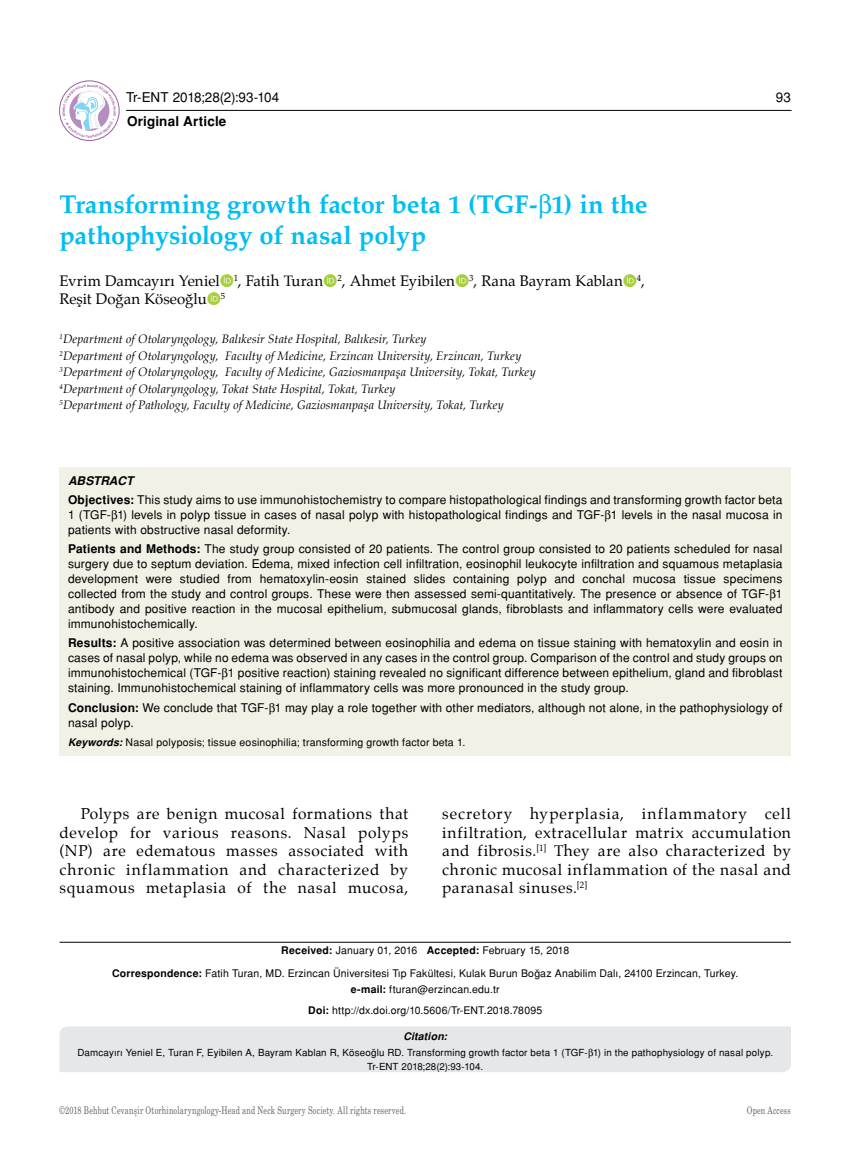
<style>
.page{position:relative;width:859px;height:1170px;background:#fff}
.page>*{position:absolute;margin:0;border:0;box-sizing:border-box;transform-origin:0 0}
.t1{font:700 25.5px/31.5px "Palatino";letter-spacing:-.005em;color:#00bdf2}
.t2{font:15.45px/18.6px "Palatino";letter-spacing:.045em;color:#000;text-align:justify}
.t3{font:15px/18px "Palatino";letter-spacing:.005em;color:#000}
.t4{font:13.5px "Helvetica Normal Tr";letter-spacing:-.005em;color:#000}
.t5{font:700 13.5px "Helvetica Tr";letter-spacing:.01em;color:#000}
.t6{font:12px/15px "Helvetica Normal Tr";letter-spacing:.01em;color:#000;text-align:justify}
.t7{font:italic 12px/16.5px "Palatino";letter-spacing:.005em;color:#000}
.t8{font:12px "Helvetica Bold Italic Tr";letter-spacing:-.01em;color:#000}
.t9{font:10.5px/15.6px "Helvetica Normal Tr";letter-spacing:.015em;color:#000;text-align:center}
.t10{font:10.5px "Madison Tr";letter-spacing:.015em;color:#6d6e71}
.t11{font:10.5px "Helvetica Bold Italic Tr";letter-spacing:.02em;color:#000}
.t12{font:9.75px/13.8px "Helvetica Normal Tr";letter-spacing:.02em;color:#000;text-align:center}
.s1{font-family:"Helvetica Tr";font-weight:700}
.s2{font-family:"Helvetica Bold Italic Tr"}
</style>
<div class="page">
<hr style="left:126px;top:110px;width:665px;height:1px;background:#000">
<div style="left:60px;top:81px;width:59px;height:59px;border:1px solid #9b5ba4;border-radius:50%"></div>
<div style="left:60px;top:467px;width:731px;height:289px;background:#f1f1e6"></div>
<hr style="left:60px;top:941px;width:731px;height:1px;background:#000">
<div style="left:60px;top:1026px;width:731px;height:45px;background:#e6e7e8"></div>
<svg style="left:63px;top:84px;width:53px;height:53px"></svg>
<p class="t4" style="left:126px;top:89px;width:155px">Tr-ENT 2018;28(2):93-104</p>
<p class="t5" style="left:127px;top:113px;width:101px">Original Article</p>
<h1 class="t1" style="left:60px;top:191px;width:590px">Transforming growth factor beta 1 (TGF- 1) in the pathophysiology of nasal polyp</h1>
<p class="t3" style="left:60px;top:273px;width:587px">Evrim Damcayırı Yeniel <sup>1</sup>, Fatih Turan <sup>2</sup>, Ahmet Eyibilen <sup>3</sup>, Rana Bayram Kablan <sup>4</sup>,<br>Reşit Doğan Köseoğlu <sup>5</sup></p>
<p class="t7" style="left:60px;top:332px;width:478px"><sup>1</sup>Department of Otolaryngology, Balıkesir State Hospital, Balıkesir, Turkey<br><sup>2</sup>Department of Otolaryngology, Faculty of Medicine, Erzincan University, Erzincan, Turkey <sup>3</sup>Department of Otolaryngology, Faculty of Medicine, Gaziosmanpaşa University, Tokat, Turkey <sup>4</sup>Department of Otolaryngology, Tokat State Hospital, Tokat, Turkey<br><sup>5</sup>Department of Pathology, Faculty of Medicine, Gaziosmanpaşa University, Tokat, Turkey</p>
<p class="t4" style="left:776px;top:89px;width:17px">93</p>
<p class="t8" style="left:68px;top:473px;width:67px">ABSTRACT</p>
<p class="t6" style="left:68px;top:492px;width:716px"><span class="s1">Objectives:</span> This study aims to use immunohistochemistry to compare histopathological findings and transforming growth factor beta 1 (TGF- 1) levels in polyp tissue in cases of nasal polyp with histopathological findings and TGF- 1 levels in the nasal mucosa in patients with obstructive nasal deformity.</p>
<p class="t6" style="left:68px;top:541px;width:716px"><span class="s1">Patients and Methods:</span> The study group consisted of 20 patients. The control group consisted to 20 patients scheduled for nasal surgery due to septum deviation. Edema, mixed infection cell infiltration, eosinophil leukocyte infiltration and squamous metaplasia development were studied from hematoxylin-eosin stained slides containing polyp and conchal mucosa tissue specimens collected from the study and control groups. These were then assessed semi-quantitatively. The presence or absence of TGF- 1 antibody and positive reaction in the mucosal epithelium, submucosal glands, fibroblasts and inflammatory cells were evaluated immunohistochemically.</p>
<p class="t6" style="left:68px;top:635px;width:716px"><span class="s1">Results:</span> A positive association was determined between eosinophilia and edema on tissue staining with hematoxylin and eosin in cases of nasal polyp, while no edema was observed in any cases in the control group. Comparison of the control and study groups on immunohistochemical (TGF- 1 positive reaction) staining revealed no significant difference between epithelium, gland and fibroblast staining. Immunohistochemical staining of inflammatory cells was more pronounced in the study group.</p>
<p class="t6" style="left:68px;top:699px;width:716px"><span class="s1">Conclusion:</span> We conclude that TGF- 1 may play a role together with other mediators, although not alone, in the pathophysiology of nasal polyp.</p>
<p class="t9" style="left:68px;top:734px;width:399px"><span class="s2">Keywords:</span> Nasal polyposis; tissue eosinophilia; transforming growth factor beta 1.</p>
<p class="t2" style="left:60px;top:805px;width:350px;text-indent:21px">Polyps are benign mucosal formations that develop for various reasons. Nasal polyps (NP) are edematous masses associated with chronic inflammation and characterized by squamous metaplasia of the nasal mucosa,</p>
<p class="t2" style="left:442px;top:805px;width:350px">secretory hyperplasia, inflammatory cell infiltration, extracellular matrix accumulation and fibrosis.<sup>[1]</sup> They are also characterized by chronic mucosal inflammation of the nasal and paranasal sinuses.<sup>[2]</sup></p>
<p class="t9" style="left:281px;top:942px;width:289px"><span class="s1">Received:</span> January 01, 2016 <span class="s1">Accepted:</span> February 15, 2018</p>
<p class="t9" style="left:112px;top:965px;width:628px"><span class="s1">Correspondence:</span> Fatih Turan, MD. Erzincan Üniversitesi Tıp Fakültesi, Kulak Burun Boğaz Anabilim Dalı, 24100 Erzincan, Turkey. <span class="s1">e-mail:</span> fturan@erzincan.edu.tr</p>
<p class="t9" style="left:308px;top:1002px;width:235px"><span class="s1">Doi:</span> http://dx.doi.org/10.5606/Tr-ENT.2018.78095</p>
<p class="t11" style="left:403px;top:1029px;width:45px">Citation:</p>
<p class="t12" style="left:77px;top:1045px;width:697px">Damcayırı Yeniel E, Turan F, Eyibilen A, Bayram Kablan R, Köseoğlu RD. Transforming growth factor beta 1 (TGF- 1) in the pathophysiology of nasal polyp.<br>Tr-ENT 2018;28(2):93-104.</p>
<p class="t10" style="left:60px;top:1103px;width:348px">©2018 Behbut Cevanşir Otorhinolaryngology-Head and Neck Surgery Society. All rights reserved.</p>
<p class="t10" style="left:747px;top:1103px;width:46px">Open Access</p>
</div>
